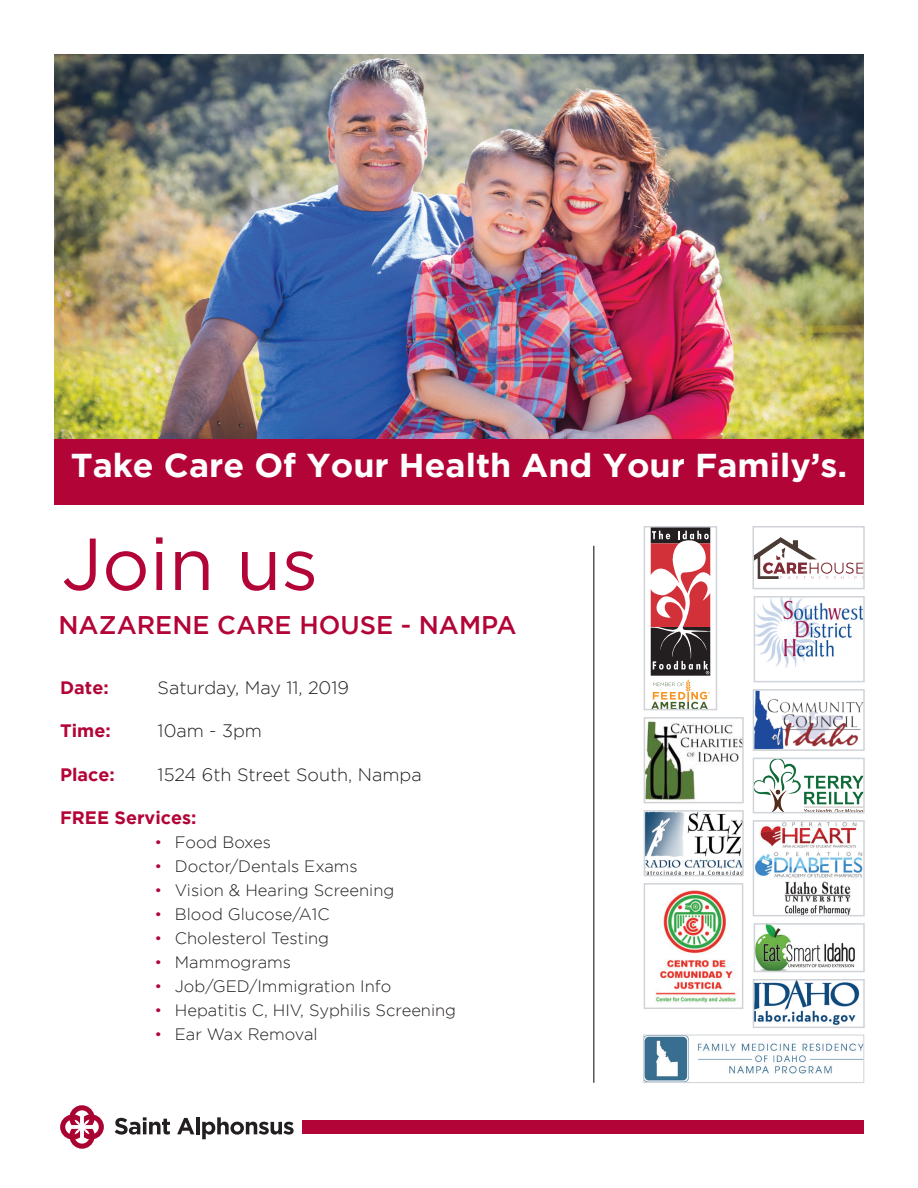
<style>
.page{position:relative;width:918px;height:1188px;background:#fff}
.page>*{position:absolute;margin:0;border:0;box-sizing:border-box;transform-origin:0 0}
.t1{font:73.5px "Gotham";color:#b30437}
.t2{font:700 33px "Gotham";color:#fff}
.t3{font:500 25.5px "Gotham";color:#b30437}
.t4{font:300 18px "Gotham";color:#231f20}
.t5{font:700 18px "Gotham";color:#b30437}
.t6{font:300 16.5px "Gotham";color:#231f20}
.s1{color:#b30437}
</style>
<div class="page">
<div style="left:54px;top:438px;width:810px;height:67px;background:#b30437"></div>
<hr style="left:593px;top:546px;width:2px;height:537px;background:#54565a">
<svg style="left:651px;top:529px;width:59px;height:178px"></svg>
<div style="left:644px;top:526px;width:73px;height:184px;border:2px solid #d0d4d8"></div>
<img style="left:656px;top:890px;width:80px;height:113px">
<div style="left:644px;top:883px;width:99px;height:126px;border:2px solid #d0d4d8"></div>
<img style="left:756px;top:761px;width:106px;height:49px">
<div style="left:753px;top:758px;width:112px;height:55px;border:2px solid #d0d4d8"></div>
<img style="left:757px;top:599px;width:105px;height:69px">
<div style="left:754px;top:596px;width:111px;height:86px;border:2px solid #d0d4d8"></div>
<img style="left:756px;top:823px;width:106px;height:90px">
<div style="left:753px;top:820px;width:112px;height:96px;border:2px solid #d0d4d8"></div>
<img style="left:647px;top:813px;width:94px;height:60px">
<div style="left:644px;top:810px;width:100px;height:66px;border:2px solid #d0d4d8"></div>
<img style="left:756px;top:982px;width:104px;height:43px">
<div style="left:753px;top:979px;width:112px;height:49px;border:2px solid #d0d4d8"></div>
<img style="left:756px;top:692px;width:106px;height:56px">
<div style="left:753px;top:689px;width:112px;height:62px;border:2px solid #d0d4d8"></div>
<img style="left:757px;top:926px;width:98px;height:43px">
<div style="left:754px;top:923px;width:111px;height:49px;border:2px solid #d0d4d8"></div>
<img style="left:756px;top:537px;width:106px;height:41px">
<div style="left:753px;top:526px;width:112px;height:63px;border:2px solid #d0d4d8"></div>
<img style="left:647px;top:720px;width:94px;height:80px">
<div style="left:644px;top:717px;width:100px;height:86px;border:2px solid #d0d4d8"></div>
<img style="left:645px;top:1037px;width:217px;height:44px">
<div style="left:643px;top:1035px;width:221px;height:48px;border:1px solid #d0d4d8"></div>
<svg style="left:60px;top:1105px;width:44px;height:44px"></svg>
<svg style="left:115px;top:1117px;width:55px;height:18px"></svg>
<svg style="left:177px;top:1118px;width:17px;height:16px"></svg>
<hr style="left:196px;top:1117px;width:4px;height:17px;background:#231f20">
<svg style="left:202px;top:1117px;width:92px;height:22px"></svg>
<div style="left:302px;top:1120px;width:562px;height:14px;background:#b30437"></div>
<img style="left:54px;top:54px;width:810px;height:384px">
<h2 class="t2" style="left:71px;top:446px;width:778px">Take Care Of Your Health And Your Family’s.</h2>
<h1 class="t1" style="left:62px;top:523px;width:258px">Join us</h1>
<h3 class="t3" style="left:58px;top:611px;width:460px">NAZARENE CARE HOUSE - NAMPA</h3>
<p class="t5" style="left:60px;top:677px;width:50px">Date:</p>
<p class="t4" style="left:158px;top:678px;width:193px">Saturday, May 11, 2019</p>
<p class="t5" style="left:60px;top:721px;width:52px">Time:</p>
<p class="t4" style="left:158px;top:721px;width:106px">10am - 3pm</p>
<p class="t5" style="left:60px;top:764px;width:56px">Place:</p>
<p class="t4" style="left:158px;top:764px;width:266px">1524 6th Street South, Nampa</p>
<p class="t5" style="left:60px;top:807px;width:138px">FREE Services:</p>
<p class="t6" style="left:155px;top:833px;width:118px"><span class="s1">•</span> Food Boxes</p>
<p class="t6" style="left:155px;top:857px;width:205px"><span class="s1">•</span> Doctor/Dentals Exams</p>
<p class="t6" style="left:155px;top:881px;width:241px"><span class="s1">•</span> Vision &amp; Hearing Screening</p>
<p class="t6" style="left:155px;top:905px;width:176px"><span class="s1">•</span> Blood Glucose/A1C</p>
<p class="t6" style="left:155px;top:929px;width:176px"><span class="s1">•</span> Cholesterol Testing</p>
<p class="t6" style="left:155px;top:953px;width:138px"><span class="s1">•</span> Mammograms</p>
<p class="t6" style="left:155px;top:977px;width:238px"><span class="s1">•</span> Job/GED/Immigration Info</p>
<p class="t6" style="left:155px;top:1001px;width:303px"><span class="s1">•</span> Hepatitis C, HIV, Syphilis Screening</p>
<p class="t6" style="left:155px;top:1025px;width:165px"><span class="s1">•</span> Ear Wax Removal</p>
</div>
